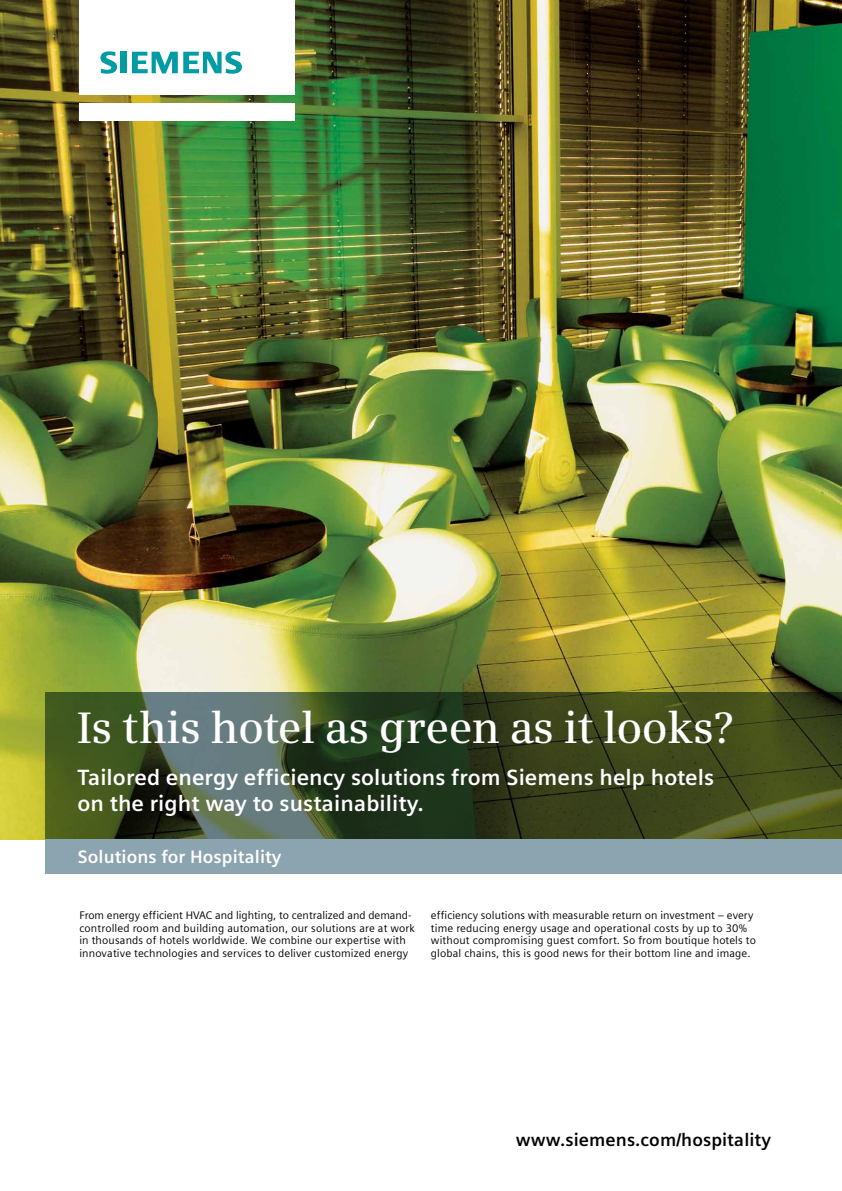
<style>
.page{position:relative;width:842px;height:1191px;background:#fff}
.page>*{position:absolute;margin:0;border:0;box-sizing:border-box;transform-origin:0 0}
.t1{font:600 44px "Siemens Serif";letter-spacing:-.015em;color:#fff}
.t2{font:700 22px/25.5px "Siemens Sans";letter-spacing:.005em;color:#fff}
.t3{font:700 18px "Siemens Sans";letter-spacing:.005em;color:#000}
.t4{font:700 18px "Siemens Sans";letter-spacing:.005em;color:#fff}
.t5{font:11px/12.8px "Siemens Sans";letter-spacing:.015em;color:#000}
</style>
<div class="page">
<img style="left:0;top:0;width:842px;height:839px">
<svg style="left:45px;top:692px;width:797px;height:147px;background:#3d4b29"></svg>
<div style="left:45px;top:839px;width:797px;height:34px;background:#8ca3b0"></div>
<div style="left:79px;top:103px;width:216px;height:18px;background:#fff"></div>
<div style="left:79px;top:0;width:216px;height:95px;background:#fff"></div>
<svg style="left:100px;top:51px;width:17px;height:23px"></svg>
<div style="left:120px;top:52px;width:6px;height:21px;background:#009ba3"></div>
<svg style="left:132px;top:51px;width:110px;height:23px"></svg>
<h1 class="t1" style="left:77px;top:702px;width:657px">Is this hotel as green as it looks?</h1>
<h2 class="t2" style="left:77px;top:765px;width:638px">Tailored energy efficiency solutions from Siemens help hotels on the right way to sustainability.</h2>
<h3 class="t4" style="left:78px;top:846px;width:205px">Solutions for Hospitality</h3>
<p class="t5" style="left:79px;top:908px;width:337px">From energy efficient HVAC and lighting, to centralized and demand&shy;controlled room and building automation, our solutions are at work in thousands of hotels worldwide. We combine our expertise with innovative technologies and services to deliver customized energy</p>
<p class="t5" style="left:431px;top:908px;width:326px">efficiency solutions with measurable return on investment – every time reducing energy usage and operational costs by up to 30% without compromising guest comfort. So from boutique hotels to global chains, this is good news for their bottom line and image.</p>
<h3 class="t3" style="left:516px;top:1129px;width:257px">www.siemens.com/hospitality</h3>
</div>
